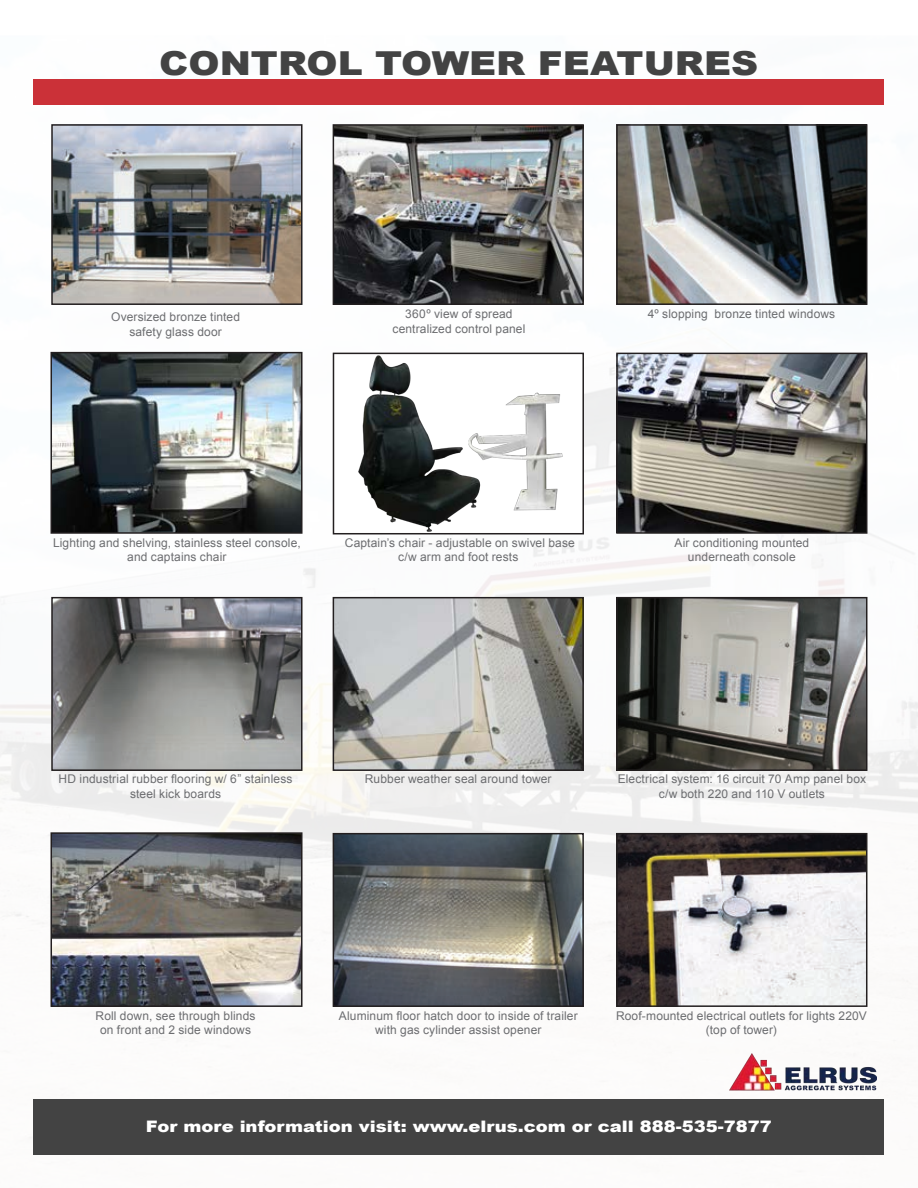
<style>
.page{position:relative;width:918px;height:1188px;background:#fff}
.page>*{position:absolute;margin:0;border:0;box-sizing:border-box;transform-origin:0 0}
.t1{font:900 33px "Arial";color:#434343;scale:1.14 1}
.t2{font:900 15.9px "Arial";color:#fff;scale:1.14 1}
.t3{font:12px/14.4px "Arial";letter-spacing:.01em;color:#6c6d70;text-align:center}
</style>
<div class="page">
<img style="left:1px;top:79px;width:917px;height:1076px">
<div style="left:34px;top:79px;width:850px;height:25px;background:#cb3138"></div>
<div style="left:34px;top:1099px;width:850px;height:55px;background:#434343"></div>
<img style="left:729px;top:1053px;width:147px;height:38px">
<div style="left:333px;top:353px;width:250px;height:181px;background:#fff"></div>
<img style="left:358px;top:356px;width:111px;height:175px">
<div style="left:333px;top:353px;width:251px;height:181px;border:2px solid #231f20"></div>
<img style="left:54px;top:127px;width:246px;height:175px">
<div style="left:51px;top:124px;width:252px;height:181px;border:2px solid #231f20"></div>
<img style="left:336px;top:127px;width:245px;height:175px">
<div style="left:333px;top:124px;width:251px;height:181px;border:2px solid #231f20"></div>
<img style="left:619px;top:127px;width:245px;height:175px">
<div style="left:616px;top:124px;width:251px;height:181px;border:2px solid #231f20"></div>
<img style="left:619px;top:600px;width:245px;height:168px">
<div style="left:616px;top:597px;width:251px;height:174px;border:2px solid #231f20"></div>
<img style="left:619px;top:356px;width:245px;height:175px">
<div style="left:616px;top:353px;width:251px;height:181px;border:2px solid #231f20"></div>
<img style="left:336px;top:836px;width:245px;height:168px">
<div style="left:333px;top:833px;width:251px;height:174px;border:2px solid #231f20"></div>
<img style="left:54px;top:600px;width:246px;height:168px">
<div style="left:51px;top:597px;width:252px;height:174px;border:2px solid #231f20"></div>
<img style="left:619px;top:836px;width:245px;height:168px">
<div style="left:616px;top:833px;width:251px;height:174px;border:2px solid #231f20"></div>
<img style="left:336px;top:600px;width:245px;height:168px">
<div style="left:333px;top:597px;width:251px;height:174px;border:2px solid #231f20"></div>
<img style="left:54px;top:835px;width:246px;height:169px">
<div style="left:51px;top:832px;width:252px;height:175px;border:2px solid #231f20"></div>
<img style="left:54px;top:355px;width:246px;height:176px">
<div style="left:51px;top:352px;width:252px;height:182px;border:2px solid #231f20"></div>
<img style="left:469px;top:392px;width:94px;height:119px">
<p class="t1" style="left:159px;top:39px;width:527px">CONTROL TOWER FEATURES</p>
<p class="t3" style="left:111px;top:310px;width:130px">Oversized bronze tinted safety glass door</p>
<p class="t3" style="left:392px;top:307px;width:134px">360º view of spread centralized control panel</p>
<p class="t3" style="left:648px;top:307px;width:189px">4º slopping bronze tinted windows</p>
<p class="t3" style="left:53px;top:536px;width:249px">Lighting and shelving, stainless steel console, and captains chair</p>
<p class="t3" style="left:345px;top:536px;width:231px">Captain’s chair - adjustable on swivel base c/w arm and foot rests</p>
<p class="t3" style="left:674px;top:536px;width:136px">Air conditioning mounted underneath console</p>
<p class="t3" style="left:59px;top:772px;width:235px">HD industrial rubber flooring w/ 6” stainless steel kick boards</p>
<p class="t3" style="left:365px;top:772px;width:188px">Rubber weather seal around tower</p>
<p class="t3" style="left:618px;top:772px;width:250px">Electrical system: 16 circuit 70 Amp panel box c/w both 220 and 110 V outlets</p>
<p class="t3" style="left:96px;top:1009px;width:161px">Roll down, see through blinds on front and 2 side windows</p>
<p class="t3" style="left:616px;top:1009px;width:252px">Roof-mounted electrical outlets for lights 220V (top of tower)</p>
<p class="t3" style="left:339px;top:1009px;width:240px">Aluminum floor hatch door to inside of trailer with gas cylinder assist opener</p>
<p class="t2" style="left:146px;top:1114px;width:551px">For more information visit: www.elrus.com or call 888-535-7877</p>
</div>
